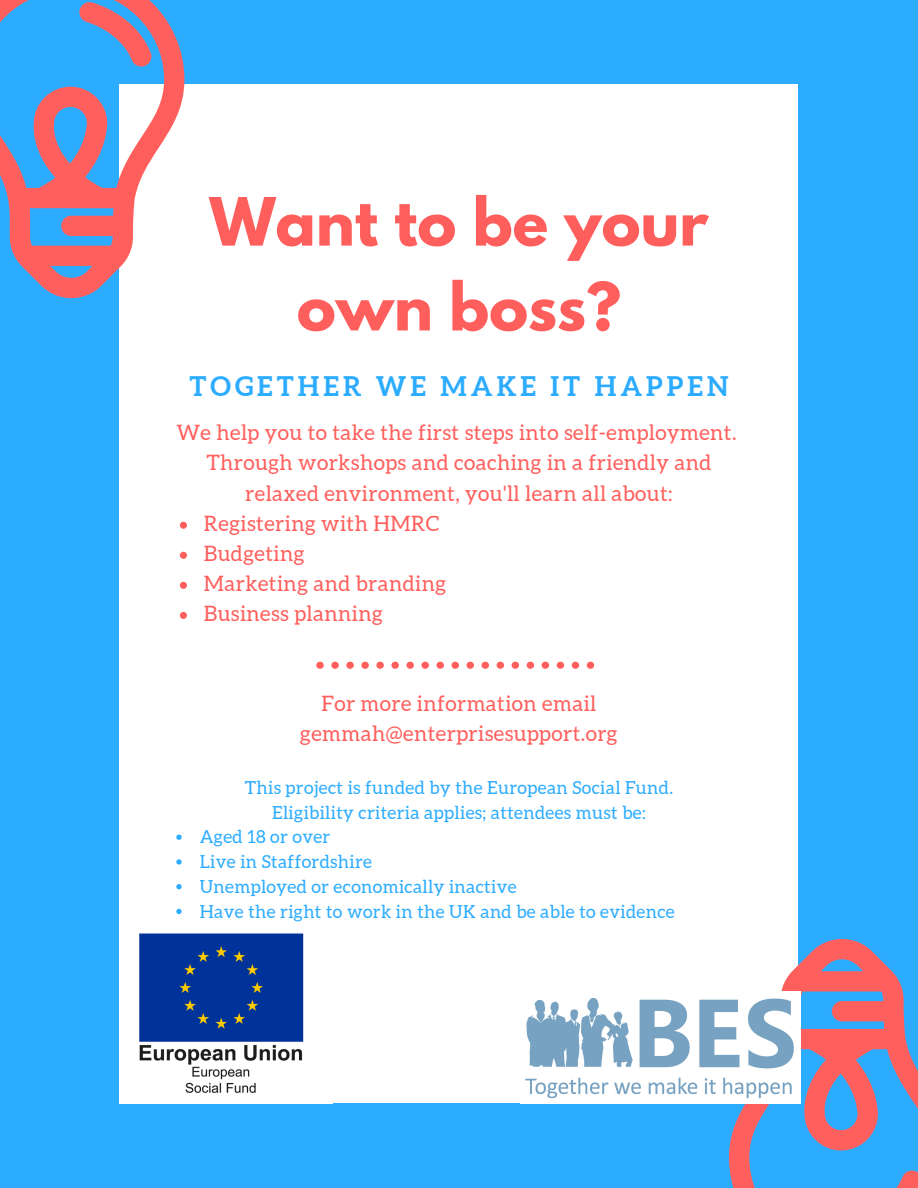
<style>
.page{position:relative;width:918px;height:1188px;background:#2cacff}
.page>*{position:absolute;margin:0;border:0;box-sizing:border-box;transform-origin:0 0}
.t1{font:700 58.95px/84.9px "League Spartan";color:#ff5f5c;text-align:center}
.t2{font:700 27px "Aleo";letter-spacing:.15em;color:#2cacff}
.t3{font:21.15px/30px "Aleo";letter-spacing:.02em;color:#ff5f5c;text-align:center}
.t4{font:18px "Aleo";letter-spacing:.02em;color:#2cacff}
</style>
<div class="page">
<div style="left:120px;top:85px;width:678px;height:1018px;background:#fff"></div>
<img style="left:120px;top:933px;width:212px;height:171px">
<svg style="left:180px;top:522px;width:7px;height:7px"></svg>
<svg style="left:180px;top:552px;width:7px;height:7px"></svg>
<svg style="left:180px;top:582px;width:7px;height:7px"></svg>
<svg style="left:180px;top:612px;width:7px;height:7px"></svg>
<svg style="left:176px;top:835px;width:6px;height:5px"></svg>
<svg style="left:176px;top:859px;width:6px;height:6px"></svg>
<svg style="left:176px;top:884px;width:6px;height:5px"></svg>
<svg style="left:176px;top:909px;width:6px;height:5px"></svg>
<svg style="left:316px;top:662px;width:278px;height:7px"></svg>
<svg style="left:0;top:0;width:184px;height:298px"></svg>
<svg style="left:729px;top:939px;width:189px;height:249px"></svg>
<img style="left:520px;top:991px;width:280px;height:113px">
<h1 class="t1" style="left:209px;top:187px;width:500px">Want to be your own boss?</h1>
<p class="t2" style="left:189px;top:371px;width:541px">TOGETHER WE MAKE IT HAPPEN</p>
<p class="t3" style="left:176px;top:418px;width:562px">We help you to take the first steps into self-employment.</p>
<p class="t3" style="left:206px;top:448px;width:507px">Through workshops and coaching in a friendly and</p>
<p class="t3" style="left:245px;top:478px;width:429px">relaxed environment, you'll learn all about:</p>
<p class="t3" style="left:204px;top:508px;width:237px">Registering with HMRC</p>
<p class="t3" style="left:204px;top:538px;width:102px">Budgeting</p>
<p class="t3" style="left:204px;top:568px;width:244px">Marketing and branding</p>
<p class="t3" style="left:204px;top:598px;width:180px">Business planning</p>
<p class="t3" style="left:300px;top:688px;width:319px">For more information email gemmah@enterprisesupport.org</p>
<p class="t4" style="left:245px;top:777px;width:430px">This project is funded by the European Social Fund.</p>
<p class="t4" style="left:272px;top:802px;width:375px">Eligibility criteria applies; attendees must be:</p>
<p class="t4" style="left:200px;top:827px;width:132px">Aged 18 or over</p>
<p class="t4" style="left:200px;top:852px;width:174px">Live in Staffordshire</p>
<p class="t4" style="left:200px;top:876px;width:318px">Unemployed or economically inactive</p>
<p class="t4" style="left:200px;top:901px;width:477px">Have the right to work in the UK and be able to evidence</p>
</div>
